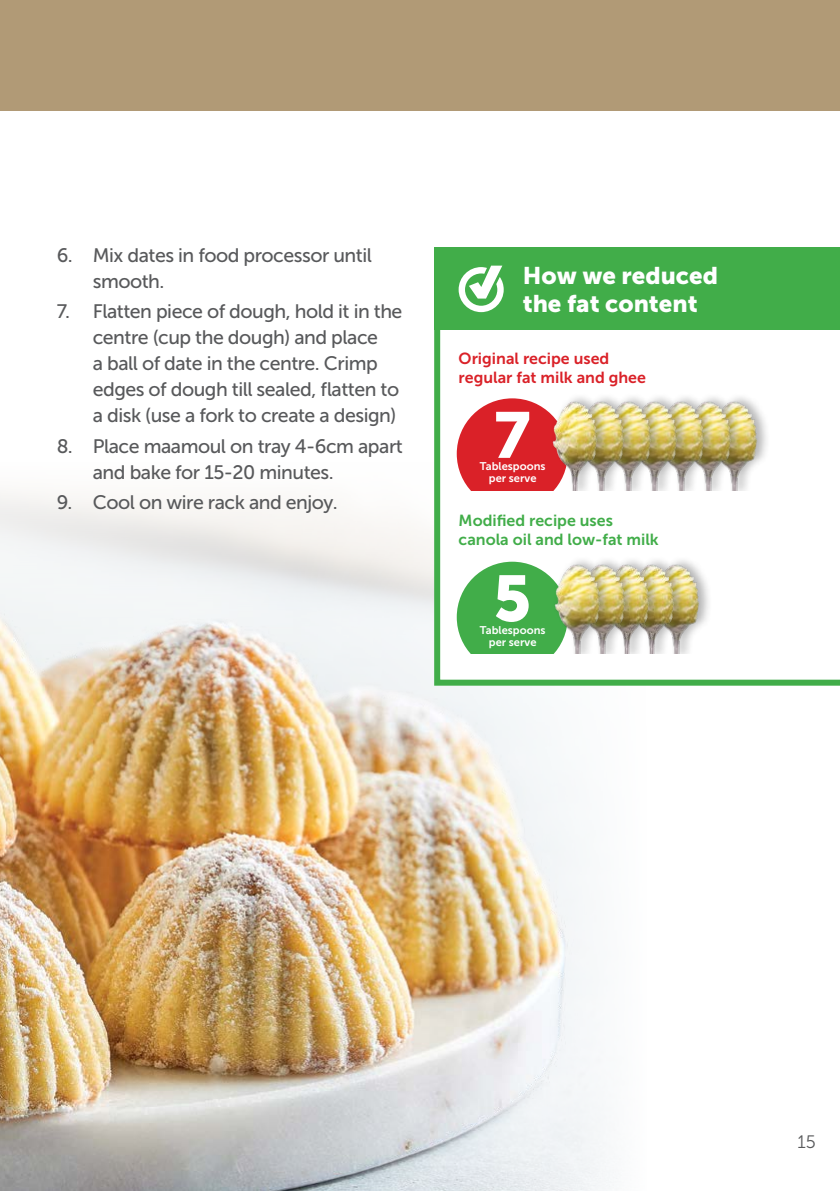
<style>
.page{position:relative;width:840px;height:1191px;background:#fff}
.page>*{position:absolute;margin:0;border:0;box-sizing:border-box;transform-origin:0 0}
.t1{font:64.4px "Museo Sans 900";color:#fff}
.t2{font:24px/28px "Museo Sans 900";color:#fff}
.t3{font:19.6px/26px "Museo Sans 500";letter-spacing:-.025em;color:#58595b}
.t4{font:18px "Museo Sans 300";color:#58595b}
.t5{font:16px/19px "Museo Sans 700";color:#41ad49}
.t6{font:16px/19px "Museo Sans 700";color:#da2128}
.t7{font:11.2px "Museo Sans 700";color:#fff}
</style>
<div class="page">
<img style="left:0;top:493px;width:646px;height:698px">
<div style="left:0;top:0;width:839px;height:111px;background:#b19a76"></div>
<svg style="left:434px;top:330px;width:405px;height:355px"></svg>
<div style="left:434px;top:247px;width:405px;height:83px;background:#41ad49"></div>
<svg style="left:458px;top:266px;width:45px;height:46px"></svg>
<svg style="left:456px;top:398px;width:92px;height:93px;background:#de3e44"></svg>
<div style="left:709px;top:393px;width:61px;height:106px;background:#000;opacity:.3"></div>
<img style="left:743px;top:398px;width:15px;height:93px">
<div style="left:683px;top:393px;width:60px;height:106px;background:#000;opacity:.3"></div>
<img style="left:717px;top:398px;width:14px;height:93px">
<div style="left:656px;top:393px;width:61px;height:106px;background:#000;opacity:.3"></div>
<img style="left:690px;top:398px;width:15px;height:93px">
<div style="left:629px;top:393px;width:61px;height:106px;background:#000;opacity:.3"></div>
<img style="left:663px;top:398px;width:15px;height:93px">
<div style="left:603px;top:393px;width:60px;height:106px;background:#000;opacity:.3"></div>
<img style="left:637px;top:398px;width:14px;height:93px">
<div style="left:576px;top:393px;width:61px;height:106px;background:#000;opacity:.3"></div>
<img style="left:610px;top:398px;width:15px;height:93px">
<div style="left:550px;top:393px;width:60px;height:106px;background:#000;opacity:.3"></div>
<img style="left:548px;top:398px;width:50px;height:93px">
<div style="left:458px;top:491px;width:304px;height:10px;background:#fff"></div>
<svg style="left:456px;top:561px;width:95px;height:93px;background:#59b760"></svg>
<div style="left:651px;top:556px;width:61px;height:106px;background:#000;opacity:.3"></div>
<img style="left:551px;top:561px;width:149px;height:93px">
<div style="left:627px;top:556px;width:60px;height:106px;background:#000;opacity:.3"></div>
<img style="left:662px;top:561px;width:13px;height:93px">
<div style="left:602px;top:556px;width:60px;height:106px;background:#000;opacity:.3"></div>
<div style="left:577px;top:556px;width:60px;height:106px;background:#000;opacity:.3"></div>
<div style="left:552px;top:556px;width:60px;height:106px;background:#000;opacity:.3"></div>
<div style="left:458px;top:654px;width:304px;height:10px;background:#fff"></div>
<p class="t3" style="left:93px;top:242px;width:280px;text-indent:-36px">6. Mix dates in food processor until smooth.</p>
<p class="t3" style="left:93px;top:299px;width:311px;text-indent:-36px">7. Flatten piece of dough, hold it in the centre (cup the dough) and place<br>a ball of date in the centre. Crimp edges of dough till sealed, flatten to a disk (use a fork to create a design)</p>
<p class="t3" style="left:93px;top:433px;width:311px;text-indent:-36px">8. Place maamoul on tray 4-6cm apart and bake for 15-20 minutes.</p>
<p class="t3" style="left:57px;top:489px;width:282px">9. Cool on wire rack and enjoy.</p>
<p class="t2" style="left:522px;top:261px;width:197px">How we reduced the fat content</p>
<p class="t6" style="left:458px;top:349px;width:189px">Original recipe used regular fat milk and ghee</p>
<h1 class="t1" style="left:493px;top:399px;width:38px">7</h1>
<p class="t7" style="left:488px;top:472px;width:49px">per serve</p>
<p class="t7" style="left:479px;top:460px;width:67px">Tablespoons</p>
<p class="t5" style="left:458px;top:511px;width:201px">Modified recipe uses canola oil and low-fat milk</p>
<h1 class="t1" style="left:493px;top:562px;width:39px">5</h1>
<p class="t7" style="left:488px;top:635px;width:49px">per serve</p>
<p class="t7" style="left:479px;top:623px;width:67px">Tablespoons</p>
<p class="t4" style="left:796px;top:1132px;width:20px">15</p>
</div>
